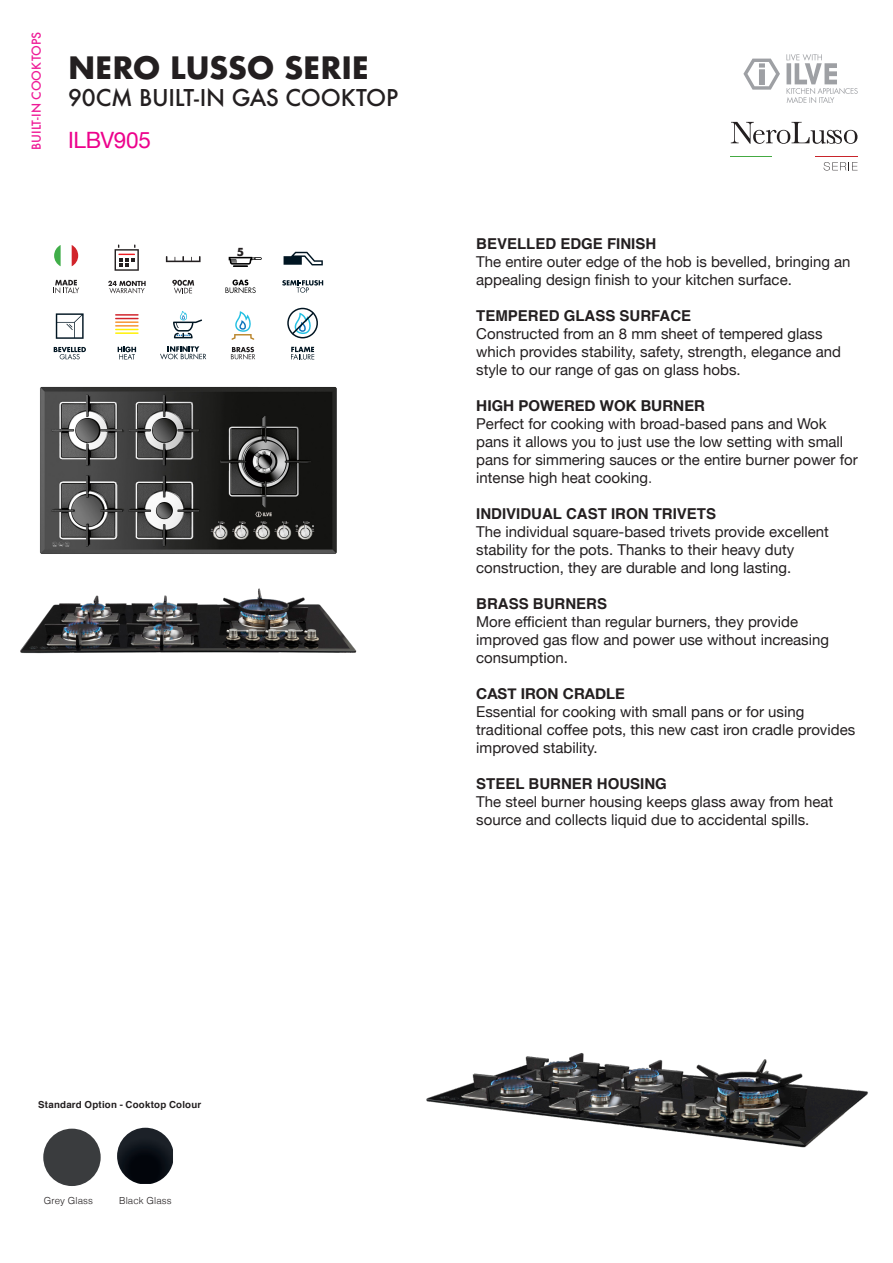
<style>
.page{position:relative;width:893px;height:1263px;background:#fff}
.page>*{position:absolute;margin:0;border:0;box-sizing:border-box;transform-origin:0 0}
.t1{font:700 30px "Futura";letter-spacing:-.01em;color:#231f20}
.t2{font:500 22.5px "Futura";letter-spacing:-.01em;color:#231f20}
.t3{font:22.5px "Helvetica Neue";letter-spacing:-.015em;color:#ed028c}
.t4{font:15px/18px "Helvetica Neue";color:#231f20}
.t5{font:700 15px "Helvetica";color:#231f20}
.t6{font:700 15px "Helvetica Neue";color:#231f20}
.t7{font:500 12px "Futura";color:#ed028c}
.t8{font:700 10.8px "Futura";color:#231f20}
.t9{font:700 9.75px "Helvetica";letter-spacing:.02em;color:#231f20}
.t10{font:300 9.75px "Helvetica";letter-spacing:.015em;color:#231f20}
.s1{font-weight:300}
</style>
<div class="page">
<svg style="left:743px;top:54px;width:115px;height:49px"></svg>
<svg style="left:824px;top:162px;width:33px;height:9px"></svg>
<hr style="left:730px;top:156px;width:43px;height:1px;background:#44aa42">
<hr style="left:815px;top:156px;width:43px;height:1px;background:#c8242b">
<svg style="left:731px;top:122px;width:126px;height:22px"></svg>
<svg style="left:55px;top:280px;width:24px;height:13px"></svg>
<svg style="left:54px;top:245px;width:24px;height:22px"></svg>
<svg style="left:108px;top:281px;width:38px;height:12px"></svg>
<svg style="left:115px;top:244px;width:24px;height:27px"></svg>
<svg style="left:54px;top:347px;width:32px;height:12px"></svg>
<svg style="left:56px;top:313px;width:28px;height:26px"></svg>
<svg style="left:282px;top:280px;width:41px;height:13px"></svg>
<svg style="left:284px;top:252px;width:39px;height:13px"></svg>
<svg style="left:231px;top:347px;width:24px;height:12px"></svg>
<svg style="left:231px;top:311px;width:23px;height:29px"></svg>
<svg style="left:291px;top:347px;width:23px;height:12px"></svg>
<svg style="left:287px;top:308px;width:31px;height:30px"></svg>
<svg style="left:115px;top:317px;width:24px;height:35px"></svg>
<svg style="left:118px;top:347px;width:18px;height:12px"></svg>
<hr style="left:115px;top:325px;width:24px;height:2px;background:#f79431">
<svg style="left:115px;top:329px;width:24px;height:1px"></svg>
<hr style="left:115px;top:332px;width:24px;height:2px;background:#fff101">
<hr style="left:115px;top:321px;width:24px;height:2px;background:#f79431">
<svg style="left:115px;top:318px;width:24px;height:1px"></svg>
<hr style="left:115px;top:314px;width:24px;height:2px;background:#d1232a">
<svg style="left:160px;top:346px;width:46px;height:13px"></svg>
<svg style="left:173px;top:311px;width:29px;height:27px"></svg>
<svg style="left:225px;top:280px;width:31px;height:13px"></svg>
<svg style="left:229px;top:257px;width:33px;height:10px"></svg>
<svg style="left:172px;top:280px;width:22px;height:13px"></svg>
<svg style="left:166px;top:256px;width:35px;height:6px"></svg>
<img style="left:40px;top:386px;width:297px;height:168px">
<div style="left:43px;top:1129px;width:58px;height:57px;background:#3a3c3e;border-radius:50%"></div>
<img style="left:117px;top:1128px;width:56px;height:56px">
<img style="left:426px;top:1053px;width:442px;height:95px">
<img style="left:20px;top:588px;width:337px;height:66px">
<p class="t7" style="left:28px;top:150px;width:120px;rotate:-90deg">BUILT-IN COOKTOPS</p>
<p class="t1" style="left:68px;top:46px;width:302px">NERO LUSSO SERIE</p>
<p class="t2" style="left:68px;top:82px;width:332px">90CM BUILT-IN GAS COOKTOP</p>
<p class="t3" style="left:68px;top:124px;width:84px">ILBV905</p>
<p class="t8" style="left:237px;top:244px;width:9px">5</p>
<p class="t5" style="left:476px;top:232px;width:182px">BEVELLED EDGE FINISH</p>
<p class="t4" style="left:476px;top:253px;width:376px">The entire outer edge of the hob is bevelled, bringing an appealing design finish to your kitchen surface.</p>
<p class="t5" style="left:476px;top:304px;width:217px">TEMPERED GLASS SURFACE</p>
<p class="t4" style="left:476px;top:325px;width:366px">Constructed from an 8 mm sheet of tempered glass which provides stability, safety, strength, elegance and style to our range of gas on glass hobs.</p>
<p class="t6" style="left:476px;top:394px;width:230px">HIGH POWERED WOK BURNER</p>
<p class="t4" style="left:476px;top:415px;width:383px">Perfect for cooking with broad-based pans and Wok pans it allows you to just use the low setting with small pans for simmering sauces or the entire burner power for intense high heat cooking<span class="s1">.</span></p>
<p class="t5" style="left:476px;top:502px;width:241px">INDIVIDUAL CAST IRON TRIVETS</p>
<p class="t4" style="left:476px;top:523px;width:354px">The individual square-based trivets provide excellent stability for the pots. Thanks to their heavy duty construction, they are durable and long lasting.</p>
<p class="t5" style="left:476px;top:592px;width:132px">BRASS BURNERS</p>
<p class="t4" style="left:476px;top:613px;width:354px">More efficient than regular burners, they provide improved gas flow and power use without increasing consumption.</p>
<p class="t6" style="left:476px;top:682px;width:150px">CAST IRON CRADLE</p>
<p class="t4" style="left:476px;top:703px;width:380px">Essential for cooking with small pans or for using traditional coffee pots, this new cast iron cradle provides improved stability.</p>
<p class="t5" style="left:476px;top:772px;width:192px">STEEL BURNER HOUSING</p>
<p class="t4" style="left:476px;top:793px;width:358px">The steel burner housing keeps glass away from heat source and collects liquid due to accidental spills.</p>
<p class="t9" style="left:38px;top:1096px;width:164px">Standard Option - Cooktop Colour</p>
<p class="t10" style="left:44px;top:1192px;width:51px">Grey Glass</p>
<p class="t10" style="left:119px;top:1192px;width:54px">Black Glass</p>
</div>
